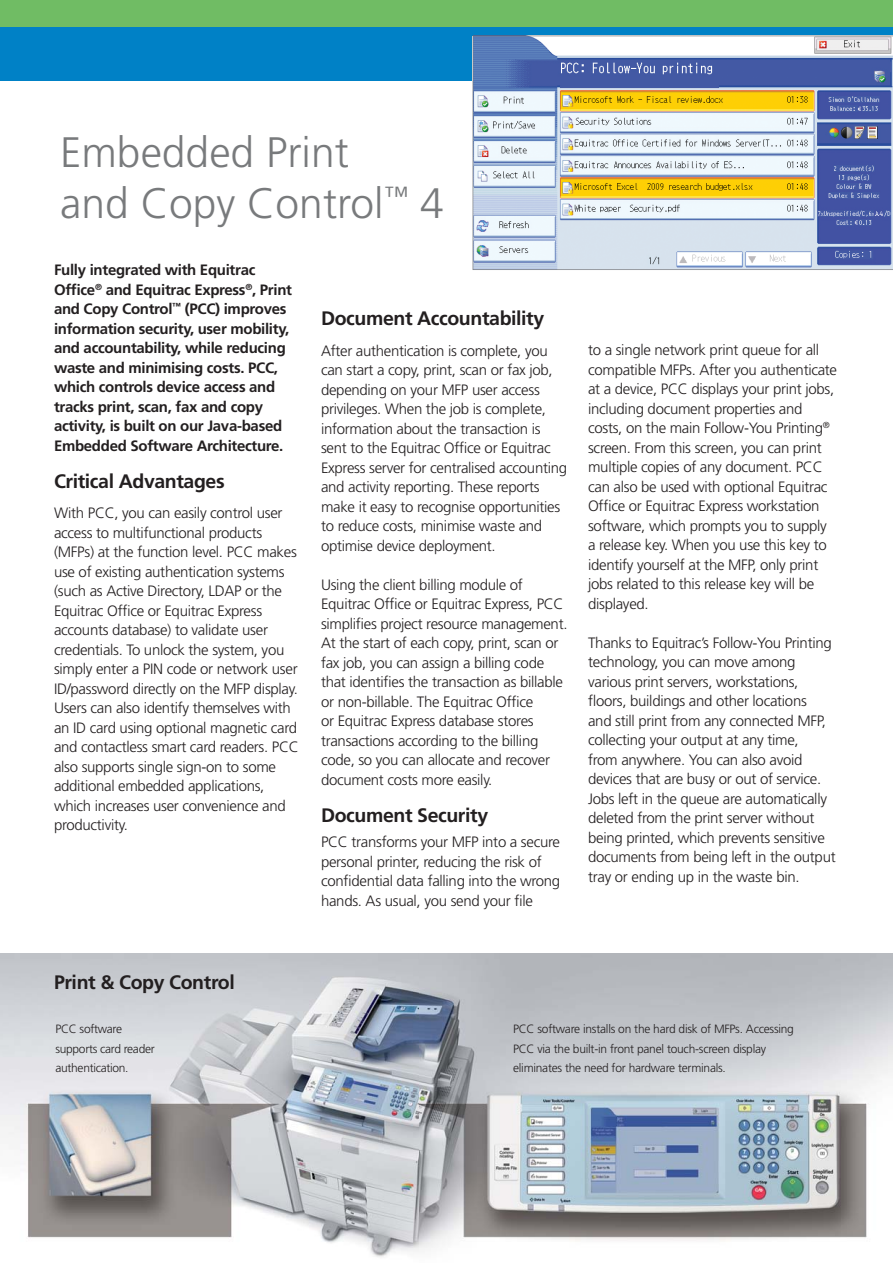
<style>
.page{position:relative;width:893px;height:1263px;background:#fff}
.page>*{position:absolute;margin:0;border:0;box-sizing:border-box;transform-origin:0 0}
.t1{font:300 42.6px/51.2px "Frutiger";color:#787a7c}
.t2{font:700 19.5px "Frutiger";letter-spacing:-.02em;color:#231f20}
.t3{font:300 15px/19.5px "Frutiger";letter-spacing:-.02em;color:#231f20}
.t4{font:700 15px/19.5px "Frutiger";letter-spacing:-.02em;color:#231f20}
.t5{font:300 12px/19.5px "Frutiger";letter-spacing:-.02em;color:#231f20}
</style>
<div class="page">
<img style="left:0;top:954px;width:893px;height:303px">
<div style="left:0;top:27px;width:893px;height:54px;background:#0081c6"></div>
<div style="left:0;top:0;width:893px;height:27px;background:#70bc64"></div>
<svg style="left:472px;top:36px;width:421px;height:234px"></svg>
<h1 class="t1" style="left:60px;top:130px;width:385px">Embedded Print<br>and Copy Control<sup>™</sup> 4</h1>
<p class="t4" style="left:54px;top:261px;width:239px">Fully integrated with Equitrac Office<sup>®</sup> and Equitrac Express<sup>®</sup>, Print and Copy Control<sup>™</sup> (PCC) improves information security, user mobility, and accountability, while reducing waste and minimising costs. PCC, which controls device access and tracks print, scan, fax and copy activity, is built on our Java-based Embedded Software Architecture.</p>
<h2 class="t2" style="left:54px;top:474px;width:172px">Critical Advantages</h2>
<p class="t3" style="left:54px;top:505px;width:246px">With PCC, you can easily control user access to multifunctional products (MFPs) at the function level. PCC makes use of existing authentication systems (such as Active Directory, LDAP or the Equitrac Office or Equitrac Express accounts database) to validate user credentials. To unlock the system, you simply enter a PIN code or network user ID/password directly on the MFP display.<br>Users can also identify themselves with an ID card using optional magnetic card and contactless smart card readers. PCC also supports single sign-on to some additional embedded applications, which increases user convenience and productivity.</p>
<h2 class="t2" style="left:321px;top:311px;width:225px">Document Accountability</h2>
<p class="t3" style="left:321px;top:342px;width:248px">After authentication is complete, you can start a copy, print, scan or fax job, depending on your MFP user access privileges. When the job is complete, information about the transaction is sent to the Equitrac Office or Equitrac Express server for centralised accounting and activity reporting. These reports make it easy to recognise opportunities to reduce costs, minimise waste and optimise device deployment.</p>
<p class="t3" style="left:321px;top:576px;width:248px">Using the client billing module of Equitrac Office or Equitrac Express, PCC simplifies project resource management.<br>At the start of each copy, print, scan or fax job, you can assign a billing code that identifies the transaction as billable or non-billable. The Equitrac Office<br>or Equitrac Express database stores transactions according to the billing code, so you can allocate and recover document costs more easily.</p>
<h2 class="t2" style="left:321px;top:807px;width:169px">Document Security</h2>
<p class="t3" style="left:321px;top:833px;width:241px">PCC transforms your MFP into a secure personal printer, reducing the risk of confidential data falling into the wrong hands. As usual, you send your file</p>
<p class="t3" style="left:588px;top:342px;width:251px">to a single network print queue for all compatible MFPs. After you authenticate at a device, PCC displays your print jobs, including document properties and costs, on the main Follow-You Printing<sup>® </sup>screen. From this screen, you can print multiple copies of any document. PCC can also be used with optional Equitrac Office or Equitrac Express workstation software, which prompts you to supply a release key. When you use this key to identify yourself at the MFP, only print jobs related to this release key will be displayed.</p>
<p class="t3" style="left:588px;top:634px;width:249px">Thanks to Equitrac’s Follow-You Printing technology, you can move among various print servers, workstations, floors, buildings and other locations<br>and still print from any connected MFP, collecting your output at any time,<br>from anywhere. You can also avoid devices that are busy or out of service.<br>Jobs left in the queue are automatically deleted from the print server without being printed, which prevents sensitive documents from being left in the output tray or ending up in the waste bin.</p>
<h2 class="t2" style="left:54px;top:974px;width:182px">Print &amp; Copy Control</h2>
<p class="t5" style="left:56px;top:1020px;width:101px">PCC software supports card reader authentication.</p>
<p class="t5" style="left:513px;top:1020px;width:282px">PCC software installs on the hard disk of MFPs. Accessing<br>PCC via the built-in front panel touch-screen display eliminates the need for hardware terminals.</p>
</div>
